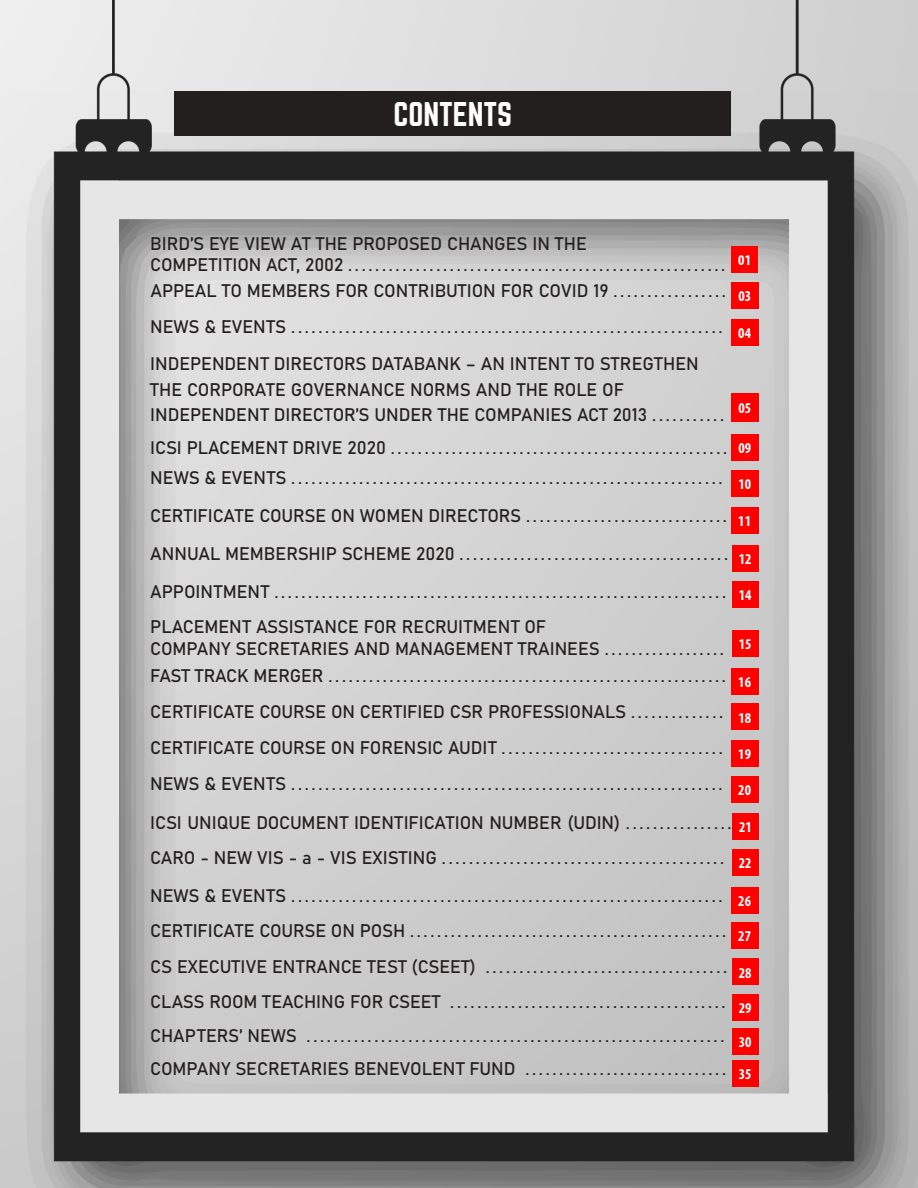
<style>
.page{position:relative;width:918px;height:1188px;background:#fff}
.page>*{position:absolute;margin:0;border:0;box-sizing:border-box;transform-origin:0 0}
.t1{font:30px "Norwester";color:#fff}
.t2{font:18px/33.9px "Bahnschrift";color:#241f1f}
.t3{font:700 condensed 15px/32.5px "Myriad Pro";color:#fff}
.s1{font-family:"Myriad Pro";font-weight:700;font-stretch:condensed;font-size:15px;color:#fff}
</style>
<div class="page">
<img style="left:0;top:0;width:918px;height:1188px">
<div style="left:175px;top:92px;width:556px;height:44px;background:#241f1f"></div>
<div style="left:732px;top:246px;width:26px;height:27px;background:#f00"></div>
<div style="left:731px;top:393px;width:28px;height:29px;background:#f00"></div>
<div style="left:731px;top:283px;width:28px;height:26px;background:#f00"></div>
<div style="left:731px;top:319px;width:27px;height:26px;background:#f00"></div>
<div style="left:731px;top:434px;width:27px;height:26px;background:#f00"></div>
<div style="left:731px;top:470px;width:27px;height:26px;background:#f00"></div>
<div style="left:731px;top:507px;width:27px;height:27px;background:#f00"></div>
<div style="left:732px;top:546px;width:26px;height:26px;background:#f00"></div>
<div style="left:732px;top:582px;width:26px;height:26px;background:#f00"></div>
<div style="left:732px;top:631px;width:26px;height:26px;background:#f00"></div>
<div style="left:731px;top:668px;width:27px;height:26px;background:#f00"></div>
<div style="left:731px;top:704px;width:27px;height:26px;background:#f00"></div>
<div style="left:731px;top:740px;width:27px;height:26px;background:#f00"></div>
<div style="left:731px;top:776px;width:27px;height:26px;background:#f00"></div>
<div style="left:731px;top:888px;width:27px;height:26px;background:#f00"></div>
<div style="left:731px;top:923px;width:27px;height:26px;background:#f00"></div>
<div style="left:732px;top:813px;width:27px;height:26px;background:#f00"></div>
<div style="left:732px;top:850px;width:26px;height:26px;background:#f00"></div>
<div style="left:732px;top:959px;width:26px;height:26px;background:#f00"></div>
<div style="left:732px;top:994px;width:26px;height:26px;background:#f00"></div>
<div style="left:732px;top:1028px;width:26px;height:26px;background:#f00"></div>
<div style="left:732px;top:1061px;width:26px;height:26px;background:#f00"></div>
<h1 class="t1" style="left:393px;top:99px;width:120px">CONTENTS</h1>
<p class="t2" style="left:150px;top:232px;width:602px;line-height:21.6px">BIRD’S EYE VIEW AT THE PROPOSED CHANGES IN THE<br>COMPETITION ACT, 2002 ........................................................ <sup>01</sup></p>
<p class="t2" style="left:150px;top:272px;width:603px;line-height:36.6px">APPEAL TO MEMBERS FOR CONTRIBUTION FOR COVID 19 . . . . . . . . . . . . . . . . . <sub>03<br></sub>NEWS &amp; EVENTS ................................................................ <sub>04</sub></p>
<p class="t2" style="left:150px;top:351px;width:575px;line-height:25.5px">INDEPENDENT DIRECTORS DATABANK – AN INTENT TO STREGTHEN<br>THE CORPORATE GOVERNANCE NORMS AND THE ROLE OF<br>INDEPENDENT DIRECTOR’S UNDER THE COMPANIES ACT 2013 ...........</p>
<p class="t3" style="left:739px;top:391px;width:14px">05</p>
<p class="t2" style="left:150px;top:432px;width:602px;line-height:30.5px">ICSI PLACEMENT DRIVE 2020 .................................................. <span class="s1">09<br></span>NEWS &amp; EVENTS ................................................................</p>
<p class="t2" style="left:150px;top:498px;width:578px">CERTIFICATE COURSE ON WOMEN DIRECTORS ..............................</p>
<p class="t3" style="left:738px;top:467px;width:14px">10</p>
<p class="t3" style="left:738px;top:504px;width:14px">11</p>
<p class="t2" style="left:150px;top:534px;width:603px;line-height:38.2px">ANNUAL MEMBERSHIP SCHEME 2020 ........................................ <sub>12<br></sub>APPOINTMENT ...................................................................</p>
<p class="t2" style="left:150px;top:616px;width:575px;line-height:21.6px">PLACEMENT ASSISTANCE FOR RECRUITMENT OF<br>COMPANY SECRETARIES AND MANAGEMENT TRAINEES . . . . . . . . . . . . . . . . . .</p>
<p class="t3" style="left:739px;top:579px;width:14px">14</p>
<p class="t3" style="left:739px;top:628px;width:14px">15</p>
<p class="t2" style="left:150px;top:658px;width:577px;line-height:36px">FAST TRACK MERGER ...........................................................<br>CERTIFICATE COURSE ON CERTIFIED CSR PROFESSIONALS . . . . . . . . . . . . . .<br>CERTIFICATE COURSE ON FORENSIC AUDIT .................................</p>
<p class="t3" style="left:738px;top:665px;width:14px">16</p>
<p class="t3" style="left:738px;top:701px;width:14px">18</p>
<p class="t3" style="left:738px;top:737px;width:14px">19</p>
<p class="t2" style="left:150px;top:767px;width:574px">NEWS &amp; EVENTS ................................................................</p>
<p class="t3" style="left:738px;top:773px;width:14px">20</p>
<p class="t2" style="left:150px;top:806px;width:610px">ICSI UNIQUE DOCUMENT IDENTIFICATION NUMBER (UDIN) . . . . . . . . . . . . . . . . . . . .</p>
<p class="t3" style="left:739px;top:810px;width:14px">21</p>
<p class="t2" style="left:150px;top:840px;width:603px">CARO - NEW VIS - a - VIS EXISTING .......................................... <sub>22</sub></p>
<p class="t2" style="left:150px;top:878px;width:577px;line-height:35.1px">NEWS &amp; EVENTS ................................................................<br>CERTIFICATE COURSE ON POSH ...............................................</p>
<p class="t3" style="left:738px;top:885px;width:14px">26</p>
<p class="t3" style="left:738px;top:920px;width:14px">27</p>
<p class="t2" style="left:150px;top:950px;width:578px">CS EXECUTIVE ENTRANCE TEST (CSEET) ....................................<br>CLASS ROOM TEACHING FOR CSEET .........................................<br>CHAPTERS’ NEWS ..............................................................<br>COMPANY SECRETARIES BENEVOLENT FUND ..............................</p>
<p class="t3" style="left:739px;top:956px;width:14px">28</p>
<p class="t3" style="left:739px;top:991px;width:14px">29</p>
<p class="t3" style="left:739px;top:1025px;width:14px">30<br>35</p>
</div>
